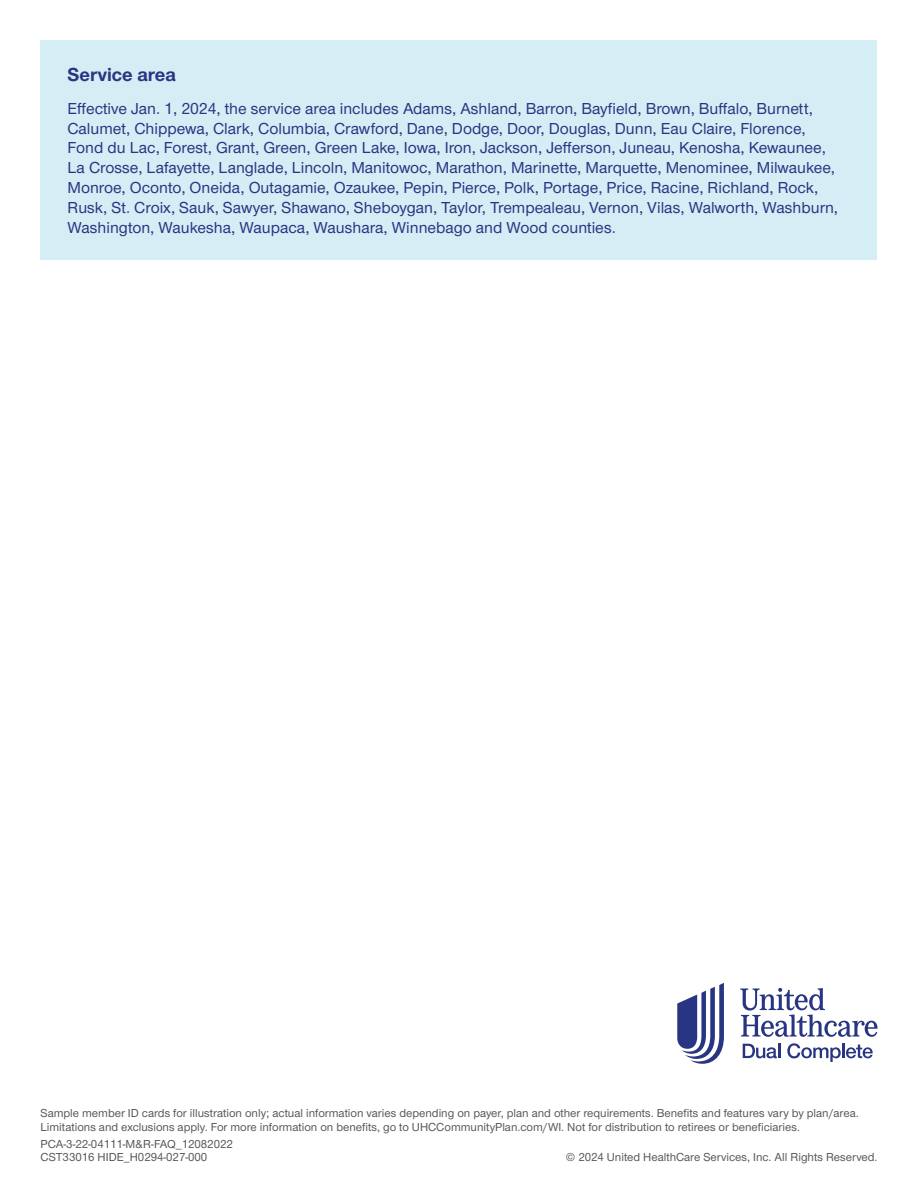
<style>
.page{position:relative;width:918px;height:1188px;background:#fff}
.page>*{position:absolute;margin:0;border:0;box-sizing:border-box;transform-origin:0 0}
.t1{font:700 19.5px "UHC Sans";color:#283582}
.t2{font:500 16.5px/19.8px "UHC Sans";color:#283582}
.t3{font:500 12px/13.5px "UHC Sans";color:#57585a}
</style>
<div class="page">
<svg style="left:677px;top:983px;width:47px;height:81px"></svg>
<svg style="left:740px;top:988px;width:137px;height:49px"></svg>
<svg style="left:743px;top:1044px;width:34px;height:14px"></svg>
<hr style="left:778px;top:1044px;width:3px;height:14px;background:#283582">
<svg style="left:787px;top:1043px;width:86px;height:19px"></svg>
<div style="left:40px;top:40px;width:838px;height:220px;background:#d5eef5"></div>
<p class="t1" style="left:68px;top:61px;width:110px">Service area</p>
<p class="t2" style="left:68px;top:98px;width:772px">Effective Jan. 1, 2024, the service area includes Adams, Ashland, Barron, Bayfield, Brown, Buffalo, Burnett, Calumet, Chippewa, Clark, Columbia, Crawford, Dane, Dodge, Door, Douglas, Dunn, Eau Claire, Florence, Fond du Lac, Forest, Grant, Green, Green Lake, Iowa, Iron, Jackson, Jefferson, Juneau, Kenosha, Kewaunee, La Crosse, Lafayette, Langlade, Lincoln, Manitowoc, Marathon, Marinette, Marquette, Menominee, Milwaukee, Monroe, Oconto, Oneida, Outagamie, Ozaukee, Pepin, Pierce, Polk, Portage, Price, Racine, Richland, Rock, Rusk, St. Croix, Sauk, Sawyer, Shawano, Sheboygan, Taylor, Trempealeau, Vernon, Vilas, Walworth, Washburn, Washington, Waukesha, Waupaca, Waushara, Winnebago and Wood counties.</p>
<p class="t3" style="left:40px;top:1106px;width:820px">Sample member ID cards for illustration only; actual information varies depending on payer, plan and other requirements. Benefits and features vary by plan/area.<br>Limitations and exclusions apply. For more information on benefits, go to UHCCommunityPlan.com/WI. Not for distribution to retirees or beneficiaries.</p>
<p class="t3" style="left:40px;top:1136px;width:194px">PCA-3-22-04111-M&amp;R-FAQ_12082022</p>
<p class="t3" style="left:40px;top:1150px;width:168px">CST33016 HIDE_H0294-027-000</p>
<p class="t3" style="left:566px;top:1150px;width:313px">© 2024 United HealthCare Services, Inc. All Rights Reserved.</p>
</div>
